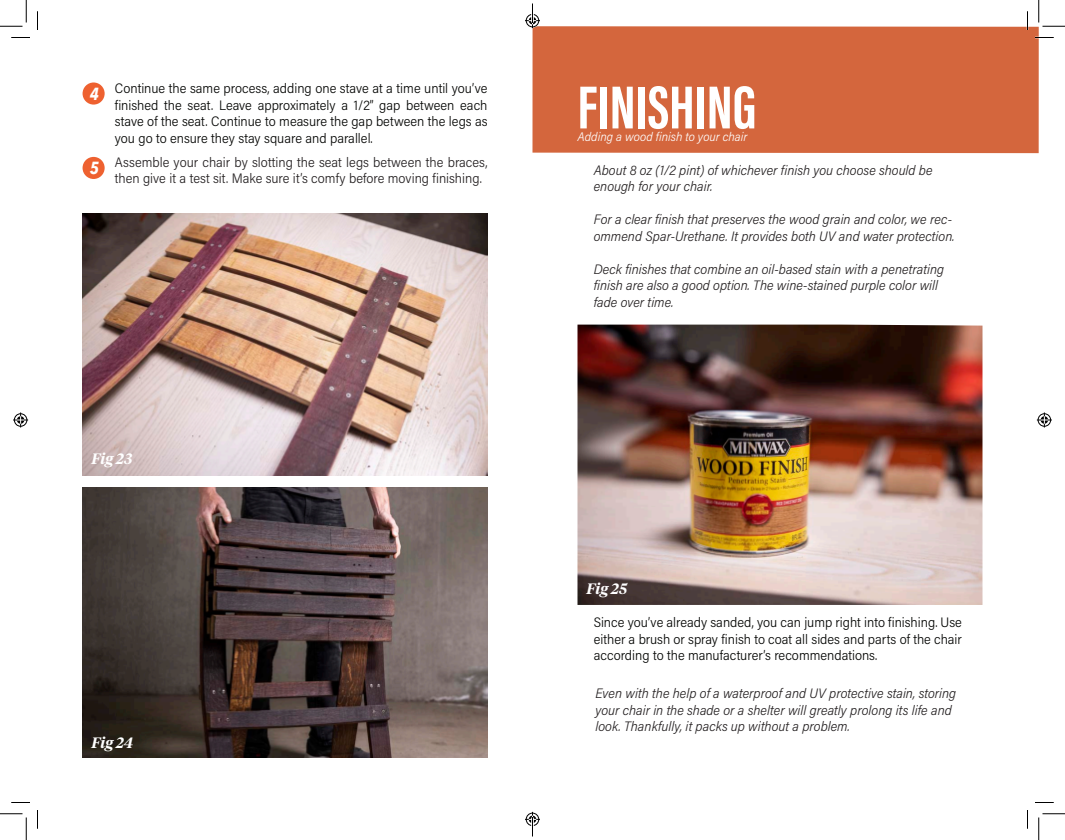
<style>
.page{position:relative;width:1065px;height:840px;background:#fff}
.page>*{position:absolute;margin:0;border:0;box-sizing:border-box;transform-origin:0 0}
.t1{font:700 62.5px "Acumin Pro Extra Cond";color:#fff}
.t2{font:italic 700 17.5px "Avenir Next Condensed";color:#fff}
.t3{font:italic 600 15px "Tiempos Headline";color:#fff}
.t4{font:italic 300 13.75px/16.5px "Acumin Pro Semi Cond";color:#231f20}
.BODY{font:300 13.75px/16.5px "Acumin Pro Semi Cond";color:#040503;text-align:justify}
.BODY-2{font:300 13.75px/16.5px "Acumin Pro Semi Cond";color:#231f20}
.t5{font:italic 300 12.5px "Acumin Pro Semi Cond";color:#fff}
</style>
<div class="page">
<img style="left:82px;top:488px;width:406px;height:270px">
<div style="left:532px;top:26px;width:507px;height:127px;background:#d4663d"></div>
<img style="left:82px;top:213px;width:406px;height:263px">
<img style="left:578px;top:325px;width:404px;height:280px">
<div style="left:83px;top:82px;width:22px;height:23px;background:#ee6130;border-radius:50%"></div>
<div style="left:83px;top:157px;width:22px;height:22px;background:#ee6130;border-radius:50%"></div>
<svg style="left:11px;top:37px;width:19px;height:1px"></svg>
<svg style="left:1035px;top:37px;width:19px;height:1px"></svg>
<svg style="left:11px;top:802px;width:19px;height:1px"></svg>
<svg style="left:1035px;top:802px;width:19px;height:1px"></svg>
<svg style="left:37px;top:11px;width:1px;height:19px"></svg>
<svg style="left:37px;top:810px;width:1px;height:19px"></svg>
<svg style="left:1027px;top:11px;width:1px;height:19px"></svg>
<svg style="left:1027px;top:810px;width:1px;height:19px"></svg>
<svg style="left:0;top:0;width:27px;height:27px"></svg>
<svg style="left:0;top:814px;width:27px;height:26px"></svg>
<svg style="left:1039px;top:0;width:26px;height:27px"></svg>
<svg style="left:1039px;top:814px;width:26px;height:26px"></svg>
<svg style="left:13px;top:412px;width:15px;height:16px"></svg>
<svg style="left:1037px;top:412px;width:15px;height:16px"></svg>
<svg style="left:525px;top:4px;width:15px;height:24px"></svg>
<svg style="left:525px;top:812px;width:15px;height:24px"></svg>
<p class="t2" style="left:90px;top:83px;width:11px">4</p>
<p class="BODY" style="left:115px;top:80px;width:374px">Continue the same process, adding one stave at a time until you’ve finished the seat. Leave approximately a 1/2” gap between each stave of the seat. Continue to measure the gap between the legs as you go to ensure they stay square and parallel.</p>
<p class="t2" style="left:90px;top:158px;width:11px">5</p>
<p class="BODY-2" style="left:115px;top:153px;width:374px">Assemble your chair by slotting the seat legs between the braces, then give it a test sit. Make sure it’s comfy before moving finishing.</p>
<p class="t3" style="left:91px;top:448px;width:42px">Fig 23</p>
<p class="t3" style="left:91px;top:733px;width:43px">Fig 24</p>
<p class="t1" style="left:578px;top:69px;width:181px">FINISHING</p>
<p class="t5" style="left:578px;top:128px;width:172px">Adding a wood finish to your chair</p>
<p class="t4" style="left:594px;top:161px;width:340px">About 8 oz (1/2 pint) of whichever finish you choose should be enough for your chair.</p>
<p class="t4" style="left:594px;top:210px;width:362px">For a clear finish that preserves the wood grain and color, we rec&shy;ommend Spar-Urethane. It provides both UV and water protection.</p>
<p class="t4" style="left:594px;top:260px;width:352px">Deck finishes that combine an oil-based stain with a penetrating finish are also a good option. The wine-stained purple color will fade over time.</p>
<p class="t3" style="left:587px;top:578px;width:42px">Fig 25</p>
<p class="BODY" style="left:594px;top:614px;width:370px">Since you’ve already sanded, you can jump right into finishing. Use either a brush or spray finish to coat all sides and parts of the chair according to the manufacturer’s recommendations.</p>
<p class="t4" style="left:595px;top:685px;width:362px">Even with the help of a waterproof and UV protective stain, storing your chair in the shade or a shelter will greatly prolong its life and look. Thankfully, it packs up without a problem.</p>
</div>
